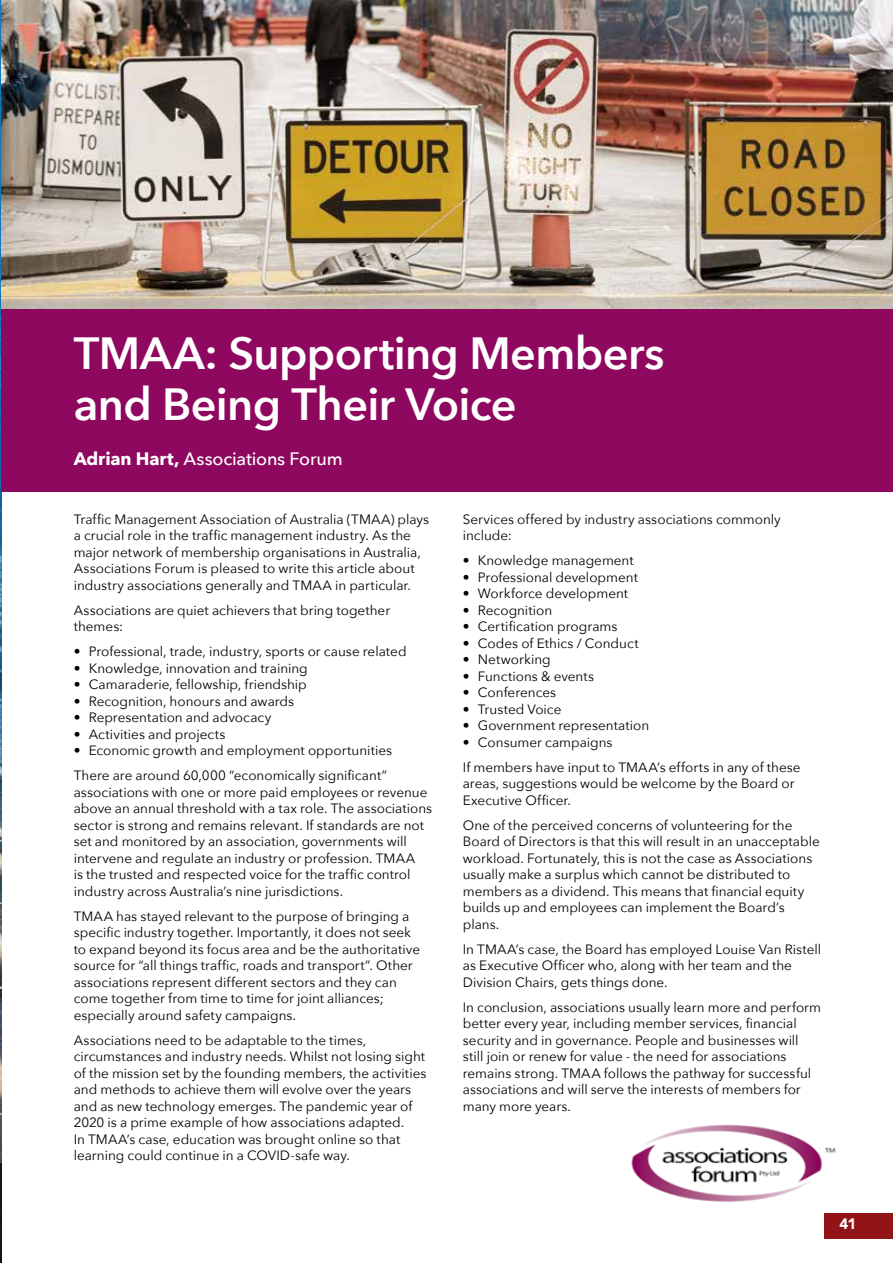
<style>
.page{position:relative;width:893px;height:1263px;background:#fff}
.page>*{position:absolute;margin:0;border:0;box-sizing:border-box;transform-origin:0 0}
.t1{font:600 45px/51px "Avenir Next";letter-spacing:-.015em;color:#fff}
.t2{font:500 18px "Avenir Next";letter-spacing:-.01em;color:#fff}
.t3{font:900 15px "Avenir";color:#fff}
.t4{font:13.5px/16.5px "Avenir Next";color:#000}
.s1{font-weight:700}
</style>
<div class="page">
<svg style="left:0;top:0;width:1px;height:1263px"></svg>
<img style="left:1px;top:0;width:892px;height:309px">
<img style="left:631px;top:1124px;width:205px;height:78px">
<div style="left:1px;top:309px;width:892px;height:183px;background:#8f085f"></div>
<div style="left:824px;top:1213px;width:69px;height:25px;background:#931417"></div>
<h1 class="t1" style="left:74px;top:327px;width:592px">TMAA: Supporting Members and Being Their Voice</h1>
<h2 class="t2" style="left:74px;top:443px;width:270px"><span class="s1">Adrian Hart,</span> Associations Forum</h2>
<p class="t4" style="left:74px;top:510px;width:357px">Traffic Management Association of Australia (TMAA) plays a crucial role in the traffic management industry. As the major network of membership organisations in Australia, Associations Forum is pleased to write this article about industry associations generally and TMAA in particular.</p>
<p class="t4" style="left:74px;top:601px;width:318px">Associations are quiet achievers that bring together themes:</p>
<p class="t4" style="left:74px;top:643px;width:334px">• Professional, trade, industry, sports or cause related</p>
<p class="t4" style="left:74px;top:659px;width:236px">• Knowledge, innovation and training</p>
<p class="t4" style="left:74px;top:676px;width:235px">• Camaraderie, fellowship, friendship</p>
<p class="t4" style="left:74px;top:692px;width:222px">• Recognition, honours and awards</p>
<p class="t4" style="left:74px;top:709px;width:199px">• Representation and advocacy</p>
<p class="t4" style="left:74px;top:725px;width:153px">• Activities and projects</p>
<p class="t4" style="left:74px;top:737px;width:320px;line-height:25px">• Economic growth and employment opportunities<br>There are around 60,000 “economically significant”</p>
<p class="t4" style="left:74px;top:783px;width:360px">associations with one or more paid employees or revenue above an annual threshold with a tax role. The associations sector is strong and remains relevant. If standards are not set and monitored by an association, governments will intervene and regulate an industry or profession. TMAA<br>is the trusted and respected voice for the traffic control industry across Australia’s nine jurisdictions.</p>
<p class="t4" style="left:74px;top:907px;width:348px">TMAA has stayed relevant to the purpose of bringing a specific industry together. Importantly, it does not seek to expand beyond its focus area and be the authoritative source for “all things traffic, roads and transport”. Other associations represent different sectors and they can come together from time to time for joint alliances; especially around safety campaigns.</p>
<p class="t4" style="left:74px;top:1031px;width:354px">Associations need to be adaptable to the times, circumstances and industry needs. Whilst not losing sight of the mission set by the founding members, the activities and methods to achieve them will evolve over the years and as new technology emerges. The pandemic year of 2020 is a prime example of how associations adapted.<br>In TMAA’s case, education was brought online so that learning could continue in a COVID-safe way.</p>
<p class="t4" style="left:463px;top:510px;width:320px">Services offered by industry associations commonly include:</p>
<p class="t4" style="left:463px;top:552px;width:172px">• Knowledge management</p>
<p class="t4" style="left:463px;top:568px;width:177px">• Professional development</p>
<p class="t4" style="left:463px;top:585px;width:167px">• Workforce development</p>
<p class="t4" style="left:463px;top:601px;width:91px">• Recognition</p>
<p class="t4" style="left:463px;top:618px;width:156px">• Certification programs</p>
<p class="t4" style="left:463px;top:634px;width:177px">• Codes of Ethics / Conduct</p>
<p class="t4" style="left:463px;top:651px;width:89px">• Networking</p>
<p class="t4" style="left:463px;top:667px;width:133px">• Functions &amp; events</p>
<p class="t4" style="left:463px;top:684px;width:95px">• Conferences</p>
<p class="t4" style="left:463px;top:700px;width:100px">• Trusted Voice</p>
<p class="t4" style="left:463px;top:717px;width:188px">• Government representation</p>
<p class="t4" style="left:463px;top:729px;width:339px;line-height:25px">• Consumer campaigns<br>If members have input to TMAA’s efforts in any of these</p>
<p class="t4" style="left:463px;top:775px;width:333px">areas, suggestions would be welcome by the Board or<br>Executive Officer.</p>
<p class="t4" style="left:463px;top:816px;width:358px">One of the perceived concerns of volunteering for the Board of Directors is that this will result in an unacceptable workload. Fortunately, this is not the case as Associations usually make a surplus which cannot be distributed to members as a dividend. This means that financial equity builds up and employees can implement the Board’s plans.</p>
<p class="t4" style="left:463px;top:940px;width:360px">In TMAA’s case, the Board has employed Louise Van Ristell as Executive Officer who, along with her team and the<br>Division Chairs, gets things done.</p>
<p class="t4" style="left:463px;top:998px;width:360px">In conclusion, associations usually learn more and perform better every year, including member services, financial security and in governance. People and businesses will still join or renew for value - the need for associations remains strong. TMAA follows the pathway for successful associations and will serve the interests of members for many more years.</p>
<p class="t3" style="left:839px;top:1215px;width:19px">41</p>
</div>
